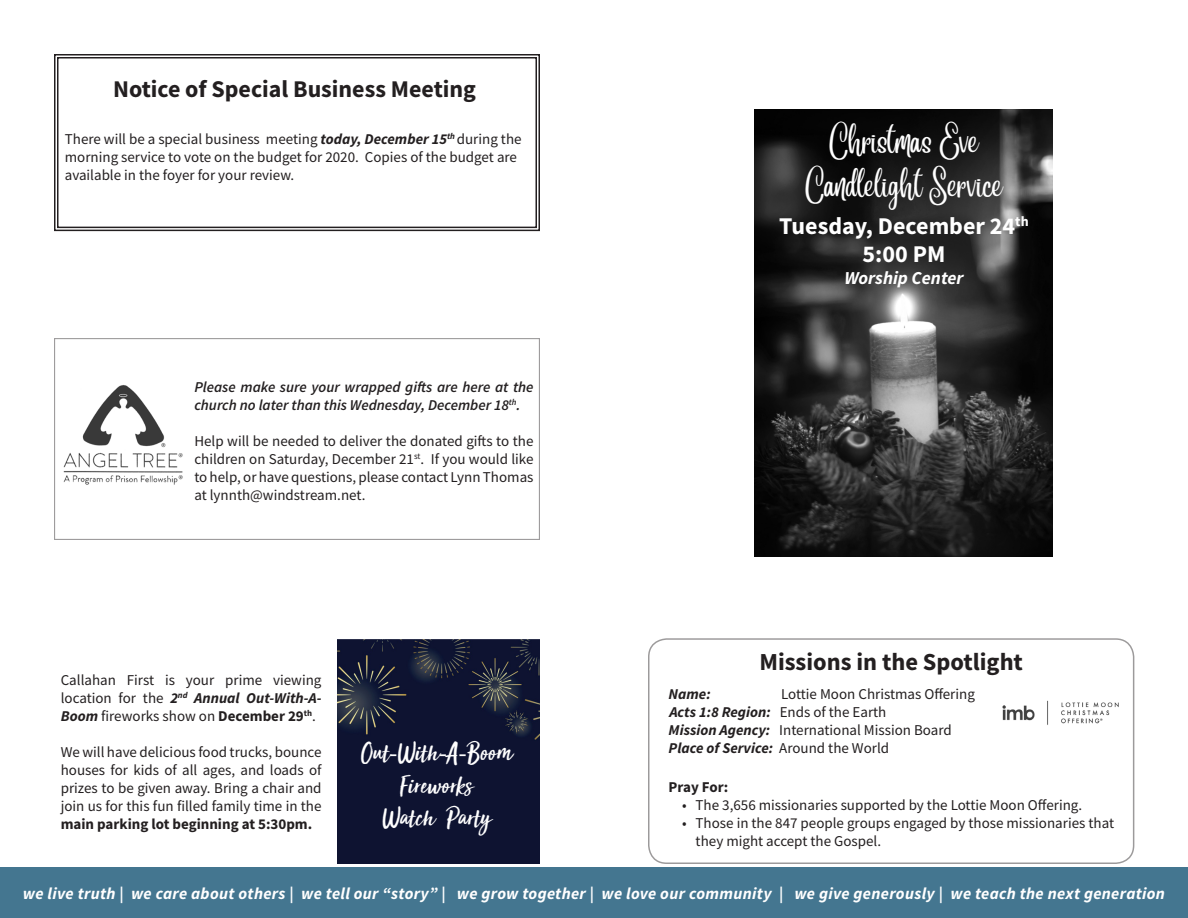
<style>
.page{position:relative;width:1188px;height:918px;background:#fff}
.page>*{position:absolute;margin:0;border:0;box-sizing:border-box;transform-origin:0 0}
.t1{font:27px/32.4px "Sun Valley";color:#fff;text-align:center}
.t2{font:27px "Angelina";color:#fff}
.t3{font:700 24.45px "Source Sans Pro";color:#231f20}
.t4{font:700 24px "Source Sans Pro";color:#231f20}
.t5{font:700 24px "Source Sans Pro";color:#fff}
.t6{font:italic 700 18.3px "Source Sans Pro";color:#fff}
.t7{font:italic 700 16.5px "Source Sans Pro";letter-spacing:.02em;color:#fff}
.t8{font:15px/18px "Source Sans Pro";color:#231f20;text-align:justify}
.t9{font:italic 600 15px/18px "Source Sans Pro";color:#231f20}
.t10{font:italic 700 15px "Source Sans Pro";color:#231f20}
.t11{font:700 15px "Source Sans Pro";color:#231f20}
.s1{font-weight:700;font-style:italic}
.s2{font-weight:700}
.s3{font-weight:400;font-style:normal}
.s4{font-family:"Source Sans Pro"}
</style>
<div class="page">
<div style="left:648px;top:638px;width:486px;height:226px;border:2px solid #231f20;border-radius:18px"></div>
<div style="left:0;top:867px;width:1188px;height:51px;background:#447690"></div>
<svg style="left:54px;top:54px;width:486px;height:178px"></svg>
<div style="left:57px;top:57px;width:480px;height:171px;border:1px solid #231f20"></div>
<img style="left:337px;top:639px;width:203px;height:225px">
<img style="left:1002px;top:700px;width:117px;height:25px">
<img style="left:754px;top:109px;width:299px;height:448px">
<img style="left:63px;top:385px;width:120px;height:100px">
<p class="t4" style="left:113px;top:73px;width:364px">Notice of Special Business Meeting</p>
<p class="t8" style="left:65px;top:130px;width:458px;text-align:left">There will be a special business meeting <span class="s1">today, December 15</span><sup>th</sup> during the morning service to vote on the budget for 2020. Copies of the budget are available in the foyer for your review.</p>
<p class="t9" style="left:194px;top:378px;width:341px">Please make sure your wrapped gifts are here at the church no later than this Wednesday, December 18<sup>th</sup>.</p>
<p class="t8" style="left:194px;top:432px;width:341px">Help will be needed to deliver the donated gifts to the children on Saturday, December 21<sup>st</sup>. If you would like to help, or have questions, please contact Lynn Thomas at lynnth@windstream.net.</p>
<p class="t2" style="left:829px;top:136px;width:152px">Christmas Eve</p>
<p class="t2" style="left:805px;top:180px;width:200px">Candlelight Service</p>
<p class="t5" style="left:779px;top:209px;width:251px">Tuesday, December 24<sup>th</sup></p>
<p class="t5" style="left:863px;top:238px;width:84px">5:00 PM</p>
<p class="t6" style="left:844px;top:266px;width:121px">Worship Center</p>
<p class="t3" style="left:759px;top:645px;width:265px">Missions in the Spotlight</p>
<p class="t8" style="left:61px;top:671px;width:262px">Callahan First is your prime viewing location for the <span class="s1">2</span><sup>nd</sup> <span class="s1">Annual Out-With-A-Boom</span> fireworks show on <span class="s2">December 29</span><sup>th</sup>.</p>
<p class="t8" style="left:61px;top:743px;width:262px">We will have delicious food trucks, bounce houses for kids of all ages, and loads of prizes to be given away. Bring a chair and join us for this fun filled family time in the <span class="s2">main parking lot beginning at 5:30pm.</span></p>
<p class="t10" style="left:669px;top:683px;width:44px">Name:</p>
<p class="t8" style="left:781px;top:685px;width:195px">Lottie Moon Christmas Offering</p>
<p class="t10" style="left:669px;top:701px;width:219px">Acts 1:8 Region: <span class="s3">Ends of the Earth</span></p>
<p class="t8" style="left:669px;top:721px;width:285px"><span class="s1">Mission Agency:</span> International Mission Board</p>
<p class="t10" style="left:669px;top:737px;width:222px">Place of Service: <span class="s3">Around the World</span></p>
<p class="t11" style="left:669px;top:776px;width:61px">Pray For:</p>
<p class="t8" style="left:682px;top:796px;width:402px">• The 3,656 missionaries supported by the Lottie Moon Offering.</p>
<p class="t8" style="left:696px;top:814px;width:420px;text-indent:-14px">• Those in the 847 people groups engaged by those missionaries that they might accept the Gospel.</p>
<p class="t7" style="left:23px;top:882px;width:1144px">we live truth | we care about others | we tell our “story” | we grow together | we love our community | we give generously | we teach the next generation</p>
<p class="t1" style="left:361px;top:735px;width:153px">Out<span class="s4">-</span>With<span class="s4">-</span>A<span class="s4">-</span>Boom<br>Fireworks</p>
<p class="t1" style="left:382px;top:799px;width:109px">Watch Party</p>
</div>
